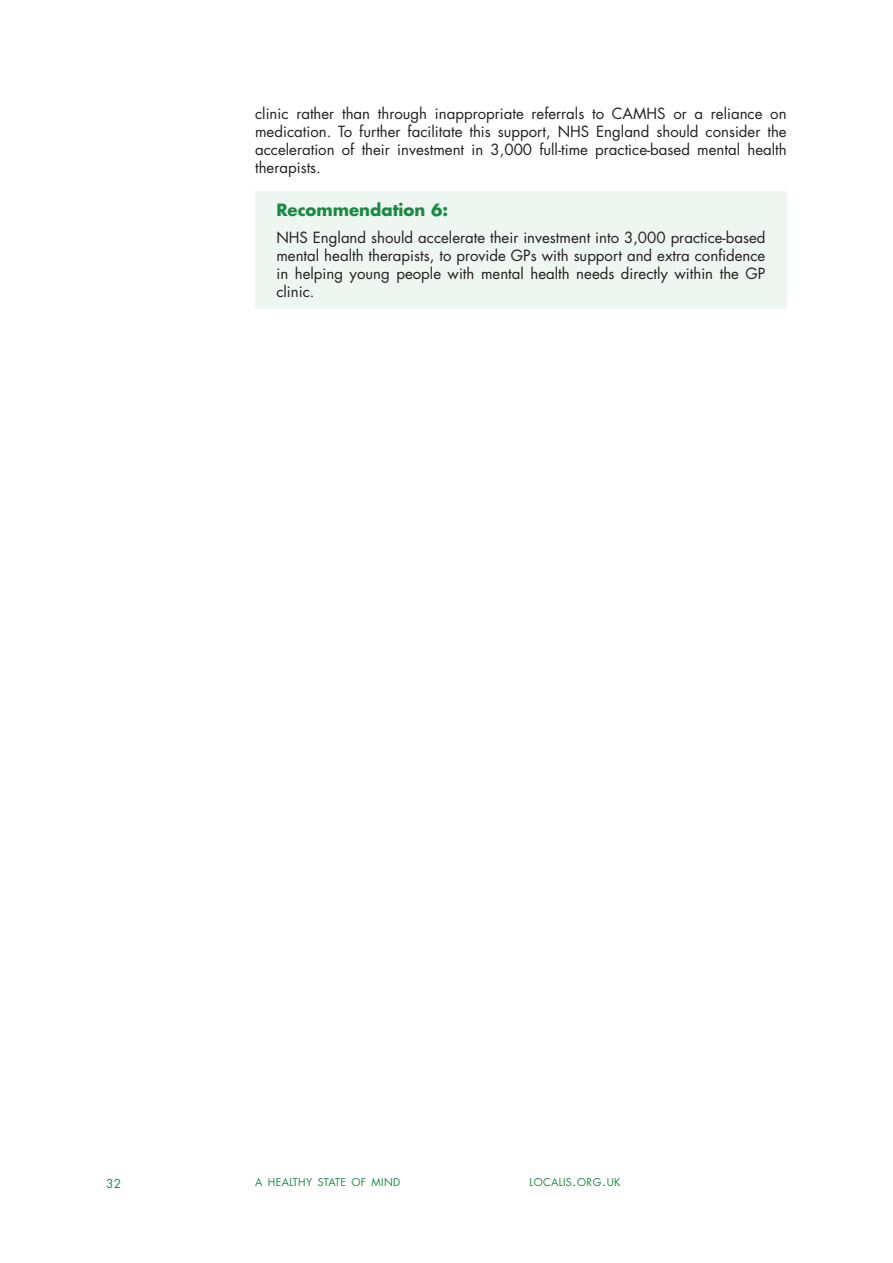
<style>
.page{position:relative;width:893px;height:1263px;background:#fff}
.page>*{position:absolute;margin:0;border:0;box-sizing:border-box;transform-origin:0 0}
.t1{font:700 16.5px "Futura Std";color:#188b43}
.t2{font:15px/18px "Futura Std";color:#231f20;text-align:justify}
.t3{font:12px "Futura Std";color:#188b43}
.t4{font:10.5px "Futura Std";letter-spacing:.035em;color:#188b43}
.s1{font-size:15px}
</style>
<div class="page">
<div style="left:255px;top:191px;width:532px;height:117px;background:#edf6f1"></div>
<p class="t2" style="left:255px;top:104px;width:533px">clinic rather than through inappropriate referrals to CAMHS or a reliance on medication. To further facilitate this support, NHS England should consider the acceleration of their investment in 3,000 full-time practice-based mental health therapists.</p>
<p class="t1" style="left:276px;top:199px;width:173px">Recommendation 6:</p>
<p class="t2" style="left:276px;top:228px;width:491px">NHS England should accelerate their investment into 3,000 practice-based mental health therapists, to provide GPs with support and extra confidence in helping young people with mental health needs directly within the GP clinic.</p>
<p class="t3" style="left:106px;top:1176px;width:16px">32</p>
<p class="t4" style="left:255px;top:1175px;width:147px">A HEALTHY STATE OF MIND</p>
<p class="t4" style="left:529px;top:1175px;width:93px">LOCALIS<span class="s1">.</span>ORG<span class="s1">.</span>UK</p>
</div>
